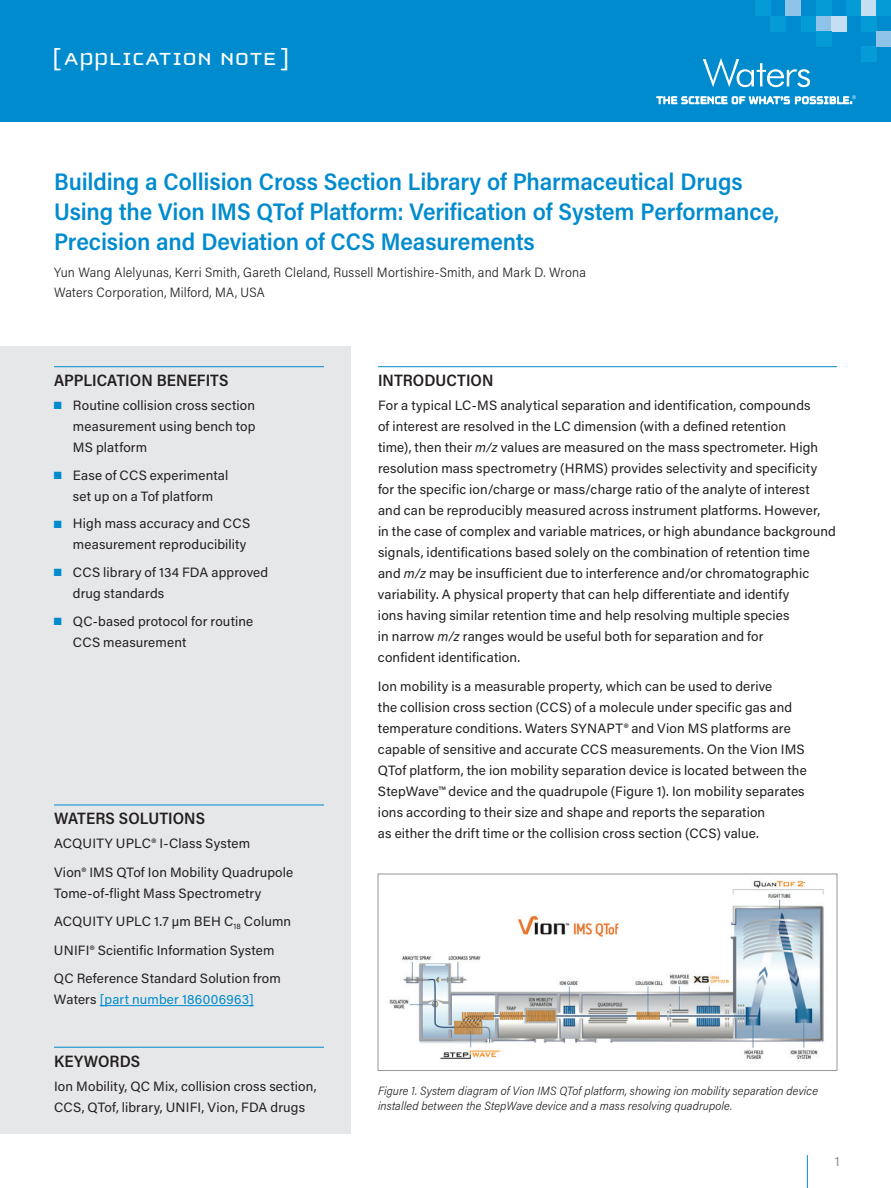
<style>
.page{position:relative;width:891px;height:1188px;background:#fff}
.page>*{position:absolute;margin:0;border:0;box-sizing:border-box;transform-origin:0 0}
.t1{font:25.5px "Cholla Unicase";letter-spacing:.01em;color:#fff;scale:1.1 1}
.t2{font:600 24px/30px "Acumin Pro Semi Cond";letter-spacing:-.005em;color:#008bcf}
.t3{font:600 16.5px "Acumin Pro Semi Cond";letter-spacing:.005em;color:#231f20}
.t4{font:13.5px/21px "Acumin Pro";letter-spacing:.01em;color:#231f20}
.t5{font:300 13.5px/19.5px "Acumin Pro Semi Cond";letter-spacing:.015em;color:#231f20}
.t6{font:13.5px "Acumin Pro";letter-spacing:.015em;color:#008bcf}
.t7{font:13.5px "Acumin Pro";color:#939598}
.t8{font:italic 300 12px/15px "Acumin Pro Semi Cond";letter-spacing:.01em;color:#231f20}
.s1{color:#008bcf}
.s2{color:#231f20}
.s3{font-style:italic}
</style>
<div class="page">
<div style="left:0;top:0;width:891px;height:122px;background:#008bcf"></div>
<div style="left:755px;top:0;width:15px;height:16px;background:#059bd7"></div>
<div style="left:861px;top:47px;width:15px;height:15px;background:#059bd7"></div>
<div style="left:770px;top:16px;width:16px;height:15px;background:#059bd7"></div>
<div style="left:786px;top:0;width:15px;height:16px;background:#90c3e8"></div>
<div style="left:801px;top:16px;width:15px;height:15px;background:#059bd7"></div>
<div style="left:816px;top:16px;width:16px;height:15px;background:#90c3e8"></div>
<div style="left:832px;top:16px;width:15px;height:15px;background:#c5def2"></div>
<div style="left:816px;top:0;width:16px;height:16px;background:#059bd7"></div>
<div style="left:816px;top:31px;width:16px;height:16px;background:#059bd7"></div>
<div style="left:861px;top:0;width:15px;height:16px;background:#c5def2"></div>
<div style="left:847px;top:0;width:14px;height:16px;background:#059bd7"></div>
<div style="left:876px;top:0;width:15px;height:16px;background:#059bd7"></div>
<div style="left:861px;top:16px;width:15px;height:15px;background:#059bd7"></div>
<div style="left:876px;top:31px;width:15px;height:16px;background:#90c3e8"></div>
<svg style="left:657px;top:95px;width:199px;height:9px"></svg>
<svg style="left:703px;top:58px;width:107px;height:29px"></svg>
<div style="left:0;top:347px;width:351px;height:787px;background:#e6e7e9"></div>
<hr style="left:807px;top:1155px;width:1px;height:33px;background:#008bcf">
<hr style="left:54px;top:805px;width:270px;height:1px;background:#008bcf">
<hr style="left:100px;top:1005px;width:154px;height:1px;background:#008bcf">
<hr style="left:54px;top:1047px;width:270px;height:1px;background:#008bcf">
<hr style="left:54px;top:366px;width:270px;height:1px;background:#008bcf">
<hr style="left:378px;top:366px;width:459px;height:1px;background:#008bcf">
<img style="left:389px;top:880px;width:435px;height:179px">
<div style="left:378px;top:874px;width:459px;height:197px;border:1px solid #939598"></div>
<h1 class="t1" style="left:52px;top:46px;width:217px">[ APPLICATION NOTE ]</h1>
<h2 class="t2" style="left:54px;top:165px;width:727px">Building a Collision Cross Section Library of Pharmaceutical Drugs<br>Using the Vion IMS QTof Platform: Verification of System Performance,<br>Precision and Deviation of CCS Measurements</h2>
<p class="t5" style="left:54px;top:262px;width:534px">Yun Wang Alelyunas, Kerri Smith, Gareth Cleland, Russell Mortishire-Smith, and Mark D. Wrona<br>Waters Corporation, Milford, MA, USA</p>
<p class="t3" style="left:54px;top:369px;width:176px">APPLICATION BENEFITS</p>
<p class="t4" style="left:73px;top:394px;width:184px;text-align:justify;text-indent:-19px"><span class="s1">■</span> Routine collision cross section measurement using bench top MS platform</p>
<p class="t4" style="left:54px;top:464px;width:176px;text-align:center"><span class="s1">■</span> Ease of CCS experimental set up on a Tof platform</p>
<p class="t4" style="left:54px;top:513px;width:198px;text-align:right"><span class="s1">■</span> High mass accuracy and CCS measurement reproducibility</p>
<p class="t4" style="left:73px;top:561px;width:197px;text-indent:-19px"><span class="s1">■</span> CCS library of 134 FDA approved drug standards</p>
<p class="t4" style="left:73px;top:610px;width:182px;text-indent:-19px"><span class="s1">■</span> QC-based protocol for routine<br>CCS measurement</p>
<p class="t3" style="left:54px;top:807px;width:153px">WATERS SOLUTIONS</p>
<p class="t4" style="left:54px;top:829px;width:241px;line-height:28.5px">ACQUITY UPLC® I-Class System<br>Vion® IMS QTof Ion Mobility Quadrupole</p>
<p class="t4" style="left:54px;top:878px;width:239px;line-height:28.5px">Tome-of-flight Mass Spectrometry ACQUITY UPLC 1.7 µm BEH C<sub>18</sub> Column UNIFI® Scientific Information System QC Reference Standard Solution from</p>
<p class="t6" style="left:54px;top:990px;width:201px"><span class="s2">Waters</span> [part number 186006963]</p>
<p class="t3" style="left:54px;top:1049px;width:88px">KEYWORDS</p>
<p class="t4" style="left:54px;top:1075px;width:264px">Ion Mobility, QC Mix, collision cross section,<br>CCS, QTof, library, UNIFI, Vion, FDA drugs</p>
<p class="t3" style="left:378px;top:369px;width:117px">INTRODUCTION</p>
<p class="t4" style="left:378px;top:394px;width:459px">For a typical LC-MS analytical separation and identification, compounds<br>of interest are resolved in the LC dimension (with a defined retention<br>time), then their <span class="s3">m/z</span> values are measured on the mass spectrometer. High resolution mass spectrometry (HRMS) provides selectivity and specificity for the specific ion/charge or mass/charge ratio of the analyte of interest and can be reproducibly measured across instrument platforms. However,<br>in the case of complex and variable matrices, or high abundance background signals, identifications based solely on the combination of retention time and <span class="s3">m/z</span> may be insufficient due to interference and/or chromatographic variability. A physical property that can help differentiate and identify<br>ions having similar retention time and help resolving multiple species<br>in narrow <span class="s3">m/z</span> ranges would be useful both for separation and for<br>confident identification.</p>
<p class="t4" style="left:378px;top:675px;width:430px">Ion mobility is a measurable property, which can be used to derive<br>the collision cross section (CCS) of a molecule under specific gas and temperature conditions. Waters SYNAPT® and Vion MS platforms are capable of sensitive and accurate CCS measurements. On the Vion IMS QTof platform, the ion mobility separation device is located between the StepWave™ device and the quadrupole (Figure 1). Ion mobility separates ions according to their size and shape and reports the separation<br>as either the drift time or the collision cross section (CCS) value.</p>
<p class="t8" style="left:378px;top:1082px;width:442px">Figure 1. System diagram of Vion IMS QTof platform, showing ion mobility separation device installed between the StepWave device and a mass resolving quadrupole.</p>
<p class="t7" style="left:835px;top:1151px;width:6px">1</p>
</div>
